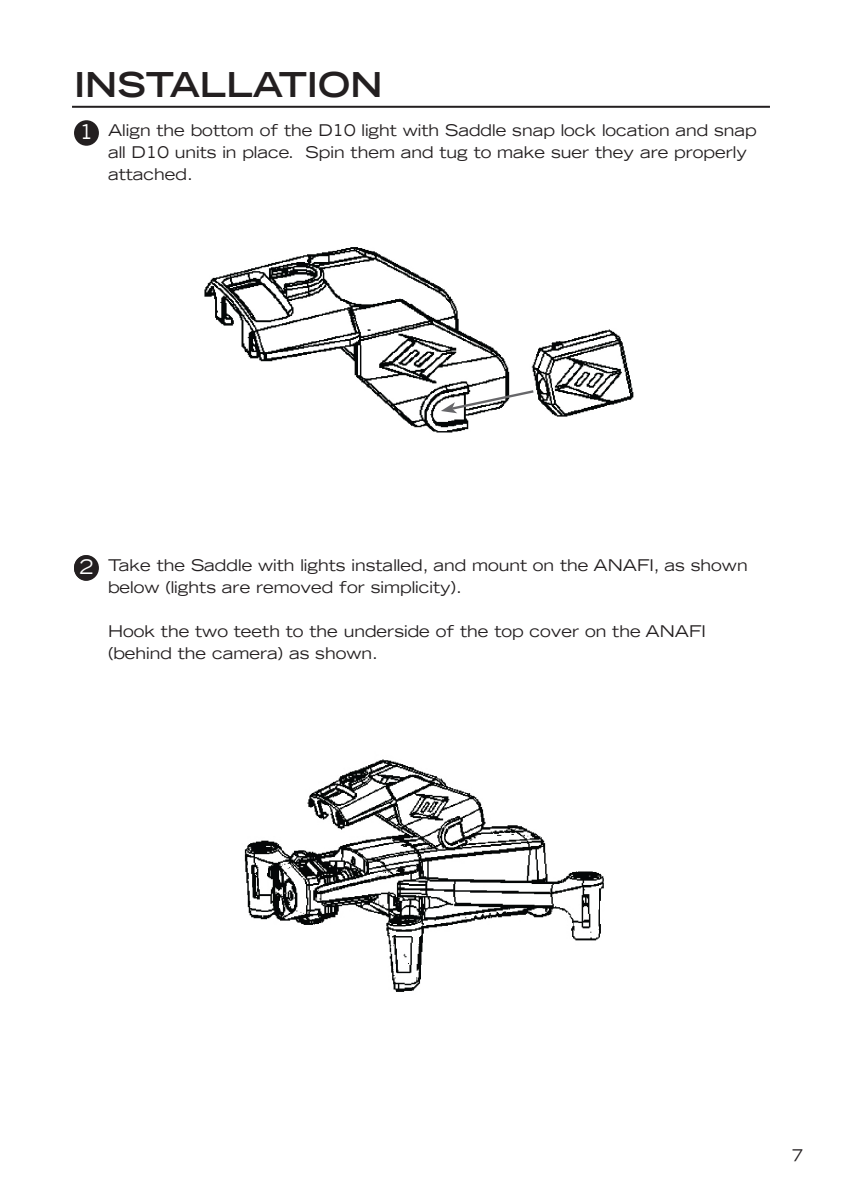
<style>
.page{position:relative;width:842px;height:1191px;background:#fff}
.page>*{position:absolute;margin:0;border:0;box-sizing:border-box;transform-origin:0 0}
.t1{font:700 expanded 34px "Trade Gothic LH";color:#231f20}
.t2{font:expanded 19.8px "Trade Gothic LH";color:#fff;scale:.93 1}
.t3{font:expanded 19.8px "Trade Gothic LH";color:#fff}
.t4{font:expanded 16px/22px "Trade Gothic LH";color:#231f20}
</style>
<div class="page">
<hr style="left:72px;top:106px;width:698px;height:2px;background:#231f20">
<div style="left:74px;top:120px;width:25px;height:26px;background:#231f20;border-radius:50%"></div>
<img style="left:204px;top:247px;width:430px;height:186px">
<div style="left:74px;top:555px;width:25px;height:26px;background:#231f20;border-radius:50%"></div>
<img style="left:244px;top:759px;width:360px;height:233px">
<svg style="left:441px;top:388px;width:95px;height:25px"></svg>
<p class="t1" style="left:74px;top:62px;width:310px">INSTALLATION</p>
<p class="t4" style="left:108px;top:119px;width:650px">Align the bottom of the D10 light with Saddle snap lock location and snap all D10 units in place. Spin them and tug to make suer they are properly attached.</p>
<p class="t3" style="left:79px;top:119px;width:16px">1</p>
<p class="t2" style="left:79px;top:554px;width:17px">12</p>
<p class="t4" style="left:108px;top:554px;width:641px">Take the Saddle with lights installed, and mount on the ANAFI, as shown below (lights are removed for simplicity).</p>
<p class="t4" style="left:108px;top:620px;width:599px">Hook the two teeth to the underside of the top cover on the ANAFI (behind the camera) as shown.</p>
<p class="t4" style="left:792px;top:1144px;width:13px">7</p>
</div>
